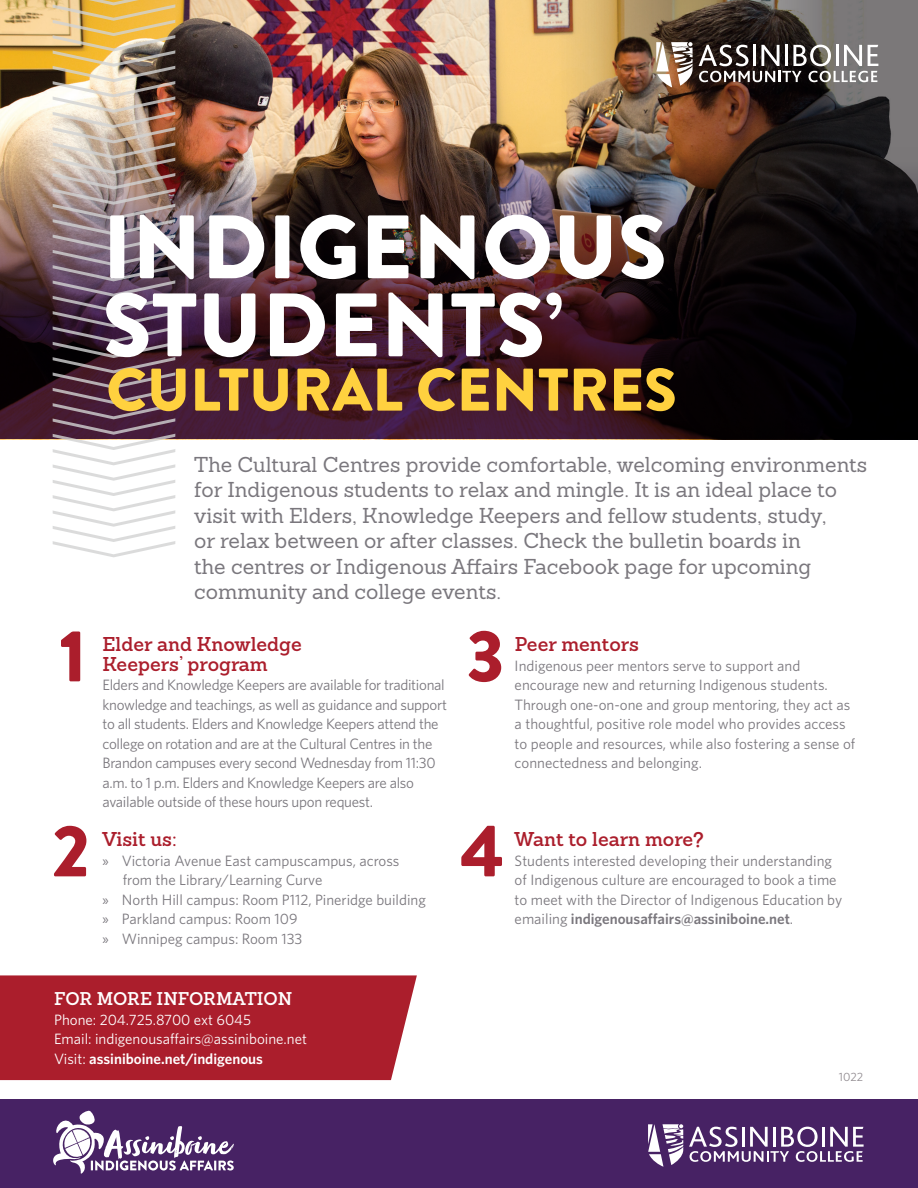
<style>
.page{position:relative;width:918px;height:1188px;background:#fff}
.page>*{position:absolute;margin:0;border:0;box-sizing:border-box;transform-origin:0 0}
.t1{font:900 89.85px/78px "Brandon Grotesque";color:#fff}
.t2{font:900 71.25px "Brandon Text";color:#ab1e2c}
.t3{font:900 60px "Brandon Grotesque";color:#ffd13f}
.t4{font:21px/25.5px "Sanchez";color:#7a777d}
.t5{font:600 19.5px/19.5px "Sanchez";color:#ab1e2c}
.t6{font:600 18px "Sanchez";color:#fff}
.t7{font:15px/19.5px "Whitney";color:#7a777d}
.t8{font:15px/19.5px "Whitney";letter-spacing:-.02em;color:#7a777d}
.t9{font:15px/19.5px "Whitney";color:#fff}
.t10{font:12px "Whitney";color:#918b90}
.s1{font-family:"Myriad Pro"}
.s2{font-weight:600}
</style>
<div class="page">
<img style="left:0;top:0;width:536px;height:148px">
<img style="left:0;top:148px;width:536px;height:291px">
<img style="left:536px;top:0;width:382px;height:439px">
<svg style="left:699px;top:45px;width:179px;height:37px"></svg>
<svg style="left:656px;top:42px;width:37px;height:45px"></svg>
<div style="left:0;top:1099px;width:918px;height:89px;background:#472264"></div>
<svg style="left:648px;top:1124px;width:216px;height:43px"></svg>
<div style="left:0;top:975px;width:417px;height:105px;background:#ab1e2c"></div>
<img style="left:53px;top:0;width:122px;height:558px">
<svg style="left:53px;top:1111px;width:181px;height:63px"></svg>
<h1 class="t1" style="left:102px;top:209px;width:566px">INDIGENOUS<br>STUDENTS’</h1>
<h3 class="t3" style="left:106px;top:347px;width:572px">CULTURAL CENTRES</h3>
<h2 class="t2" style="left:59px;top:606px;width:29px">1</h2>
<h2 class="t2" style="left:51px;top:801px;width:41px">2</h2>
<p class="t4" style="left:194px;top:452px;width:674px">The Cultural Centres provide comfortable, welcoming environments for Indigenous students to relax and mingle. It is an ideal place to visit with Elders, Knowledge Keepers and fellow students, study,<br>or relax between or after classes. Check the bulletin boards in<br>the centres or Indigenous Affairs Facebook page for upcoming community and college events.</p>
<h3 class="t5" style="left:102px;top:634px;width:201px">Elder and Knowledge<br>Keepers’ program</h3>
<p class="t8" style="left:102px;top:675px;width:346px">Elders and Knowledge Keepers are available for traditional knowledge and teachings, as well as guidance and support to all students. Elders and Knowledge Keepers attend the college on rotation and are at the Cultural Centres in the Brandon campuses every second Wednesday from 11:30 a.m. to 1 p.m. Elders and Knowledge Keepers are also available outside of these hours upon request.</p>
<h3 class="t5" style="left:102px;top:829px;width:76px">Visit us:</h3>
<p class="t7" style="left:102px;top:850px;width:299px"><span class="s1">»</span> Victoria Avenue East campuscampus, across</p>
<p class="t7" style="left:123px;top:870px;width:201px">from the Library/Learning Curve</p>
<p class="t7" style="left:102px;top:889px;width:325px"><span class="s1">»</span> North Hill campus: Room P112, Pineridge building</p>
<p class="t7" style="left:102px;top:909px;width:197px"><span class="s1">»</span> Parkland campus: Room 109</p>
<p class="t7" style="left:102px;top:928px;width:201px"><span class="s1">»</span> Winnipeg campus: Room 133</p>
<h2 class="t2" style="left:466px;top:606px;width:41px">3</h2>
<h3 class="t5" style="left:515px;top:634px;width:126px">Peer mentors</h3>
<p class="t7" style="left:515px;top:655px;width:342px">Indigenous peer mentors serve to support and encourage new and returning Indigenous students.<br>Through one-on-one and group mentoring, they act as a thoughtful, positive role model who provides access to people and resources, while also fostering a sense of connectedness and belonging.</p>
<h2 class="t2" style="left:459px;top:801px;width:47px">4</h2>
<h3 class="t5" style="left:515px;top:829px;width:191px">Want to learn more?</h3>
<p class="t7" style="left:515px;top:850px;width:329px">Students interested developing their understanding of Indigenous culture are encouraged to book a time to meet with the Director of Indigenous Education by emailing <span class="s2">indigenousaffairs@assiniboine.net</span>.</p>
<p class="t6" style="left:54px;top:987px;width:240px">FOR MORE INFORMATION</p>
<p class="t9" style="left:54px;top:1009px;width:255px">Phone: 204.725.8700 ext 6045<br>Email: indigenousaffairs@assiniboine.net<br>Visit: <span class="s2">assiniboine.net/indigenous</span></p>
<p class="t10" style="left:839px;top:1069px;width:26px">1022</p>
</div>
